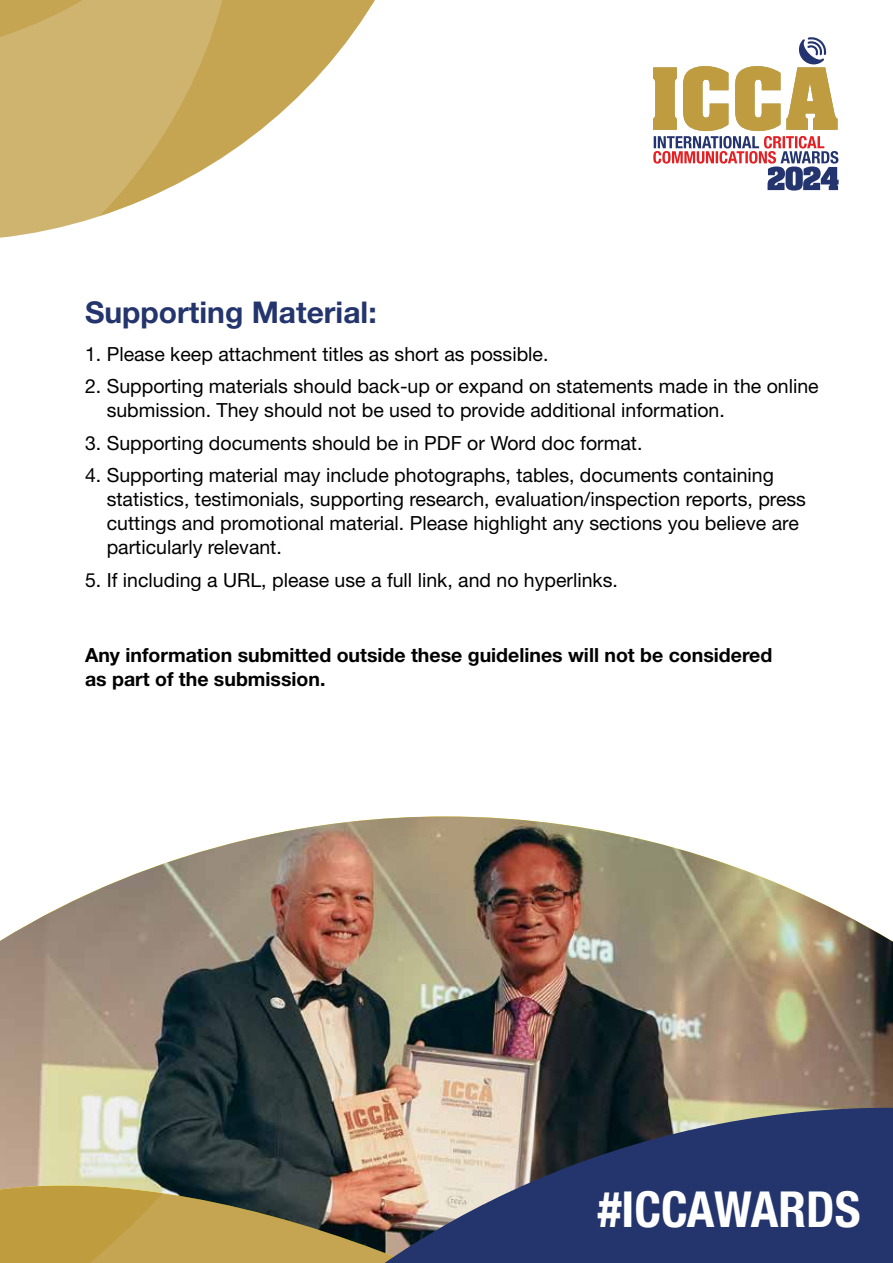
<style>
.page{position:relative;width:893px;height:1263px;background:#fff}
.page>*{position:absolute;margin:0;border:0;box-sizing:border-box;transform-origin:0 0}
.t1{font:700 condensed 49.65px "Helvetica Neue LT Std";color:#fff}
.t2{font:700 30px "Helvetica Neue LT Std";color:#24356e}
.t3{font:19.5px/24px "Helvetica Neue LT Std";color:#000}
.t4{font:700 19.5px/24px "Helvetica Neue LT Std";color:#000}
</style>
<div class="page">
<img style="left:0;top:816px;width:893px;height:447px">
<svg style="left:653px;top:37px;width:186px;height:154px"></svg>
<svg style="left:239px;top:0;width:136px;height:146px;fill:#c5a552"></svg>
<svg style="left:0;top:0;width:239px;height:238px;fill:#cfb470"></svg>
<img style="left:75px;top:1081px;width:818px;height:182px">
<h2 class="t2" style="left:85px;top:294px;width:293px">Supporting Material:</h2>
<p class="t3" style="left:85px;top:341px;width:465px">1. Please keep attachment titles as short as possible.</p>
<p class="t3" style="left:107px;top:374px;width:713px;text-indent:-22px">2. Supporting materials should back-up or expand on statements made in the online submission. They should not be used to provide additional information.</p>
<p class="t3" style="left:85px;top:430px;width:559px">3. Supporting documents should be in PDF or Word doc format.</p>
<p class="t3" style="left:107px;top:463px;width:701px;text-indent:-22px">4. Supporting material may include photographs, tables, documents containing statistics, testimonials, supporting research, evaluation/inspection reports, press cuttings and promotional material. Please highlight any sections you believe are particularly relevant.</p>
<p class="t3" style="left:85px;top:567px;width:534px">5. If including a URL, please use a full link, and no hyperlinks.</p>
<p class="t4" style="left:85px;top:643px;width:689px">Any information submitted outside these guidelines will not be considered as part of the submission.</p>
<h1 class="t1" style="left:598px;top:1179px;width:264px">#ICCAWARDS</h1>
</div>
